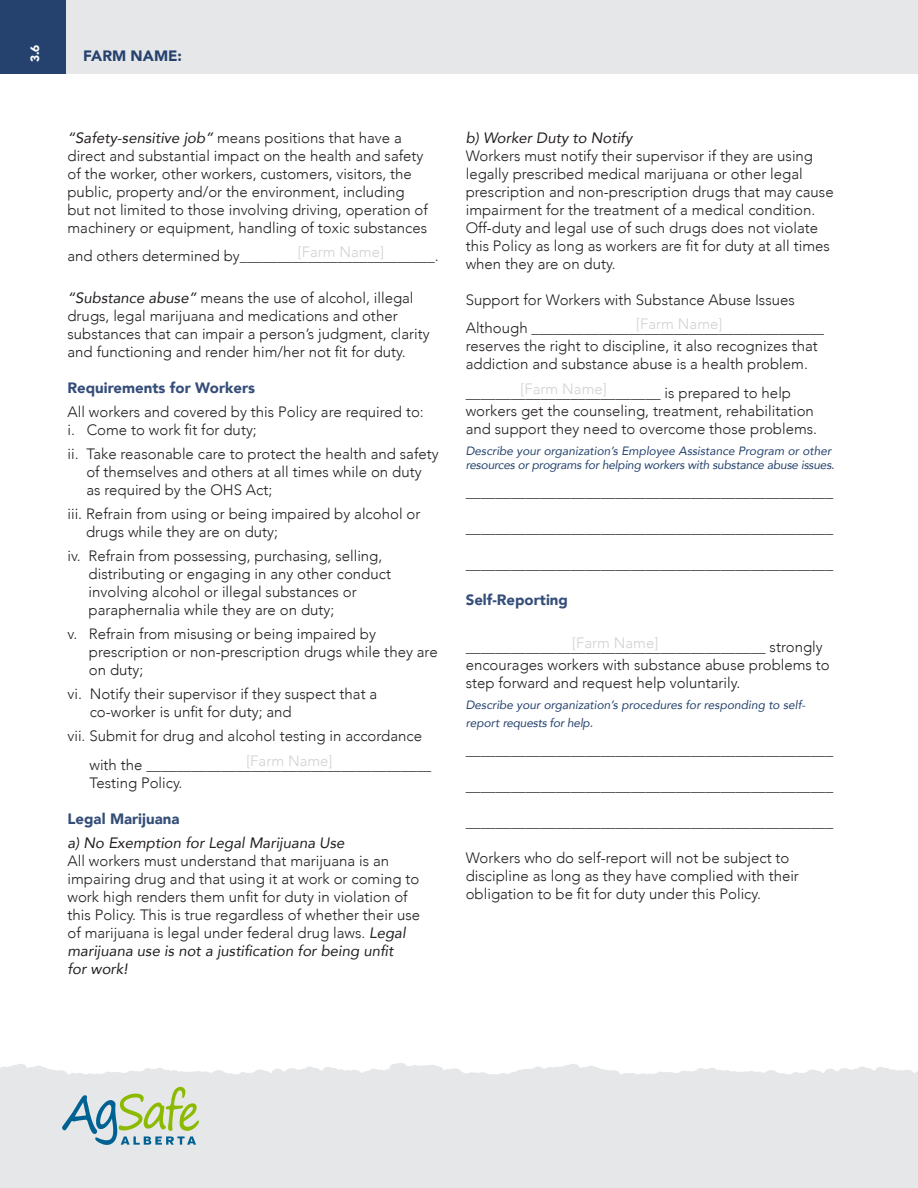
<style>
.page{position:relative;width:918px;height:1188px;background:#fff}
.page>*{position:absolute;margin:0;border:0;box-sizing:border-box;transform-origin:0 0}
.t1{font:300 15px/18px "Avenir";color:#231f20}
.t2{font:italic 15px "Avenir";color:#231f20}
.t3{font:900 15px "Avenir";color:#354e79}
.t4{font:300 15px "Avenir";color:#d1d2d4}
.t5{font:900 15px "Avenir";color:#24426d}
.t6{font:italic 12px/14.4px "Avenir";letter-spacing:-.02em;color:#24426d}
.t7{font:italic 12px/18px "Avenir";color:#24426d}
.t8{font:900 12px "Avenir";color:#fff}
.s1{font-weight:400;font-style:italic}
</style>
<div class="page">
<div style="left:0;top:1064px;width:390px;height:124px;background:#e6e7e9"></div>
<div style="left:325px;top:1071px;width:9px;height:7px;background:#e6e7e9;border-radius:50%"></div>
<div style="left:302px;top:1071px;width:9px;height:7px;background:#e6e7e9;border-radius:50%"></div>
<div style="left:390px;top:1063px;width:528px;height:125px;background:#e6e7e9"></div>
<svg style="left:62px;top:1087px;width:137px;height:58px;background:#bacebe"></svg>
<div style="left:0;top:0;width:918px;height:73px;background:#e6e7e9"></div>
<div style="left:0;top:0;width:66px;height:73px;background:#24426d"></div>
<p class="t8" style="left:25px;top:62px;width:19px;rotate:-90deg">3.6</p>
<p class="t5" style="left:83px;top:43px;width:100px">FARM NAME:</p>
<p class="t1" style="left:68px;top:128px;width:362px"><span class="s1">“Safety-sensitive job”</span> means positions that have a direct and substantial impact on the health and safety of the worker, other workers, customers, visitors, the public, property and/or the environment, including but not limited to those involving driving, operation of machinery or equipment, handling of toxic substances</p>
<p class="t1" style="left:68px;top:247px;width:373px">and others determined by__________________________.</p>
<p class="t1" style="left:68px;top:289px;width:364px"><span class="s1">“Substance abuse”</span> means the use of alcohol, illegal drugs, legal marijuana and medications and other substances that can impair a person’s judgment, clarity and functioning and render him/her not fit for duty.</p>
<p class="t3" style="left:68px;top:375px;width:189px">Requirements for Workers</p>
<p class="t1" style="left:68px;top:403px;width:358px">All workers and covered by this Policy are required to:</p>
<p class="t1" style="left:68px;top:421px;width:191px">i. Come to work fit for duty;</p>
<p class="t1" style="left:86px;top:445px;width:354px;text-indent:-19px">ii. Take reasonable care to protect the health and safety of themselves and others at all times while on duty as required by the OHS Act;</p>
<p class="t1" style="left:86px;top:505px;width:336px;text-indent:-19px">iii. Refrain from using or being impaired by alcohol or drugs while they are on duty;</p>
<p class="t1" style="left:89px;top:547px;width:304px;text-indent:-21px">iv. Refrain from possessing, purchasing, selling, distributing or engaging in any other conduct involving alcohol or illegal substances or paraphernalia while they are on duty;</p>
<p class="t1" style="left:89px;top:625px;width:350px;text-indent:-21px">v. Refrain from misusing or being impaired by prescription or non-prescription drugs while they are on duty;</p>
<p class="t1" style="left:90px;top:685px;width:289px;text-indent:-22px">vi. Notify their supervisor if they suspect that a co-worker is unfit for duty; and</p>
<p class="t1" style="left:89px;top:722px;width:344px;line-height:28.5px;text-indent:-22px">vii. Submit for drug and alcohol testing in accordance with the ______________________________________</p>
<p class="t1" style="left:89px;top:773px;width:95px">Testing Policy.</p>
<p class="t3" style="left:67px;top:806px;width:113px">Legal Marijuana</p>
<p class="t2" style="left:67px;top:833px;width:279px">a) No Exemption for Legal Marijuana Use</p>
<p class="t1" style="left:67px;top:851px;width:354px">All workers must understand that marijuana is an impairing drug and that using it at work or coming to work high renders them unfit for duty in violation of this Policy. This is true regardless of whether their use of marijuana is legal under federal drug laws. <span class="s1">Legal marijuana use is not a justification for being unfit<br>for work!</span></p>
<p class="t4" style="left:298px;top:243px;width:88px">[Farm Name]</p>
<p class="t4" style="left:246px;top:752px;width:88px">[Farm Name]</p>
<p class="t2" style="left:466px;top:128px;width:168px">b) Worker Duty to Notify</p>
<p class="t1" style="left:466px;top:146px;width:369px">Workers must notify their supervisor if they are using legally prescribed medical marijuana or other legal prescription and non-prescription drugs that may cause impairment for the treatment of a medical condition.<br>Off-duty and legal use of such drugs does not violate this Policy as long as workers are fit for duty at all times when they are on duty.</p>
<p class="t1" style="left:466px;top:290px;width:331px">Support for Workers with Substance Abuse Issues</p>
<p class="t1" style="left:466px;top:319px;width:360px">Although _______________________________________ reserves the right to discipline, it also recognizes that addiction and substance abuse is a health problem.</p>
<p class="t1" style="left:466px;top:383px;width:353px">__________________________ is prepared to help workers get the counseling, treatment, rehabilitation and support they need to overcome those problems.</p>
<p class="t6" style="left:466px;top:443px;width:370px">Describe your organization’s Employee Assistance Program or other resources or programs for helping workers with substance abuse issues.</p>
<p class="t1" style="left:466px;top:483px;width:369px">_________________________________________________</p>
<p class="t1" style="left:466px;top:519px;width:369px">_________________________________________________</p>
<p class="t1" style="left:466px;top:555px;width:369px">_________________________________________________</p>
<p class="t3" style="left:466px;top:587px;width:104px">Self-Reporting</p>
<p class="t1" style="left:466px;top:638px;width:366px">________________________________________ strongly encourages workers with substance abuse problems to step forward and request help voluntarily.</p>
<p class="t7" style="left:466px;top:696px;width:341px">Describe your organization’s procedures for responding to self&shy;report requests for help.</p>
<p class="t1" style="left:466px;top:741px;width:369px">_________________________________________________</p>
<p class="t1" style="left:466px;top:777px;width:369px">_________________________________________________</p>
<p class="t1" style="left:466px;top:813px;width:369px">_________________________________________________</p>
<p class="t1" style="left:466px;top:849px;width:335px">Workers who do self-report will not be subject to discipline as long as they have complied with their obligation to be fit for duty under this Policy.</p>
<p class="t4" style="left:636px;top:315px;width:88px">[Farm Name]</p>
<p class="t4" style="left:521px;top:380px;width:88px">[Farm Name]</p>
<p class="t4" style="left:572px;top:634px;width:88px">[Farm Name]</p>
</div>
